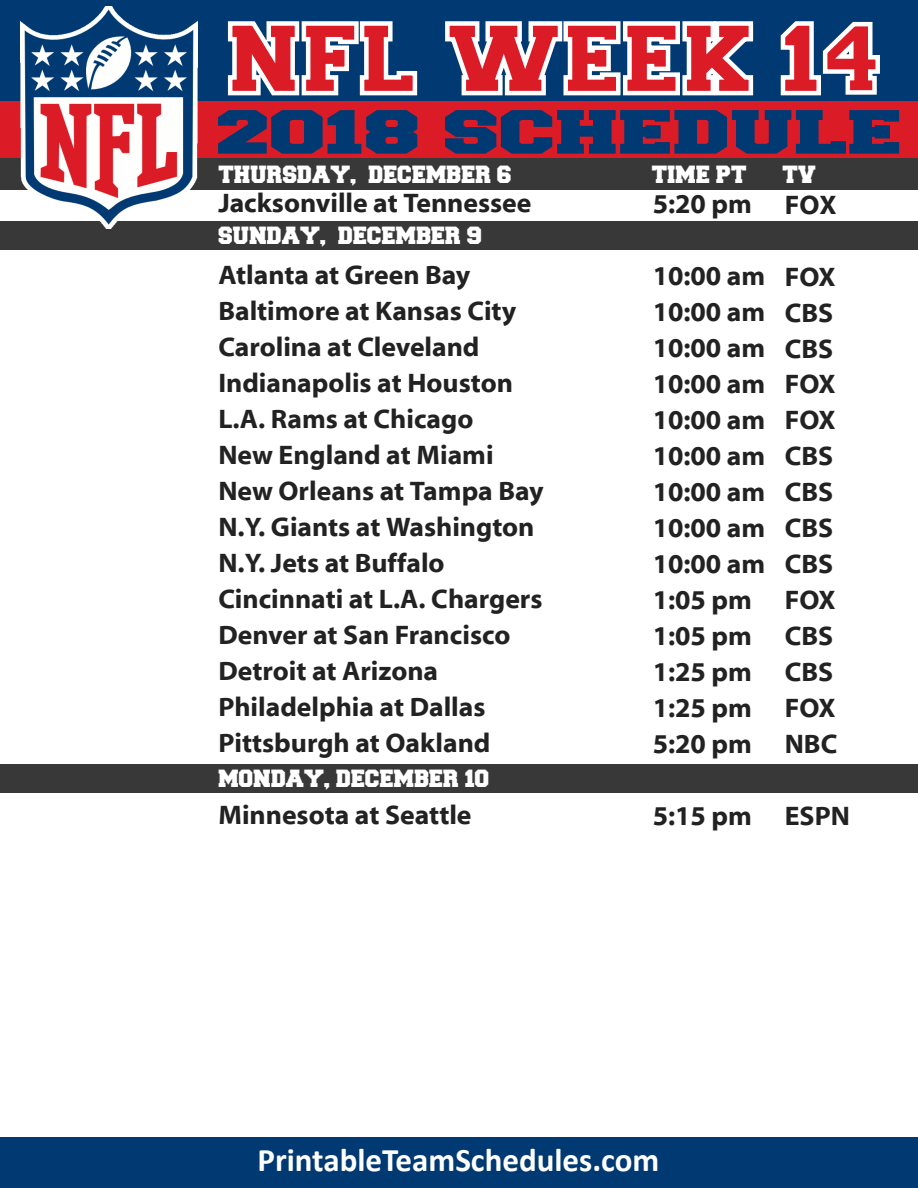
<style>
.page{position:relative;width:918px;height:1188px;background:#fff}
.page>*{position:absolute;margin:0;border:0;box-sizing:border-box;transform-origin:0 0}
.t1{font:83.55px "Freshman";letter-spacing:.025em;color:#db1b26}
.t2{font:52.2px "Freshman";color:#013a73;scale:1.55 1}
.t3{font:700 33px "Calibri";color:#fff}
.t4{font:700 27px/36px "Myriad Web Pro";color:#222}
.t5{font:21px "Freshman";color:#fff}
</style>
<div class="page">
<div style="left:0;top:1138px;width:918px;height:50px;background:#013a73"></div>
<div style="left:0;top:0;width:918px;height:104px;background:#013a73"></div>
<div style="left:0;top:102px;width:918px;height:58px;background:#db1b26"></div>
<svg style="left:227px;top:21px;width:191px;height:75px"></svg>
<svg style="left:445px;top:21px;width:309px;height:75px"></svg>
<svg style="left:780px;top:21px;width:100px;height:75px"></svg>
<div style="left:0;top:159px;width:918px;height:31px;background:#383838"></div>
<div style="left:0;top:222px;width:918px;height:28px;background:#383838"></div>
<img style="left:21px;top:6px;width:176px;height:222px">
<div style="left:0;top:765px;width:918px;height:28px;background:#383838"></div>
<h1 class="t1" style="left:230px;top:22px;width:653px">NFL WEEK 14</h1>
<h2 class="t2" style="left:218px;top:109px;width:444px">2018 SCHEDULE</h2>
<p class="t5" style="left:369px;top:165px;width:146px">NOVEMBER 1</p>
<p class="t4" style="left:785px;top:187px;width:53px">FOX</p>
<p class="t5" style="left:219px;top:165px;width:295px">THURSDAY, DECEMBER 6</p>
<p class="t5" style="left:652px;top:165px;width:96px">TIME PT</p>
<p class="t5" style="left:783px;top:165px;width:35px">TV</p>
<p class="t4" style="left:218px;top:186px;width:314px">Jacksonville at Tennessee</p>
<p class="t4" style="left:653px;top:186px;width:101px">5:20 pm</p>
<p class="t5" style="left:219px;top:227px;width:265px">SUNDAY, DECEMBER 9</p>
<p class="t4" style="left:218px;top:258px;width:327px">Atlanta at Green Bay<br>Baltimore at Kansas City<br>Carolina at Cleveland<br>Indianapolis at Houston<br>L.A. Rams at Chicago<br>New England at Miami<br>New Orleans at Tampa Bay<br>N.Y. Giants at Washington<br>N.Y. Jets at Buffalo<br>Cincinnati at L.A. Chargers<br>Denver at San Francisco<br>Detroit at Arizona<br>Philadelphia at Dallas<br>Pittsburgh at Oakland</p>
<p class="t5" style="left:219px;top:770px;width:272px">MONDAY, DECEMBER 10</p>
<p class="t4" style="left:218px;top:798px;width:255px">Minnesota at Seattle</p>
<p class="t4" style="left:653px;top:258px;width:114px">10:00 am<br>10:00 am<br>10:00 am<br>10:00 am<br>10:00 am<br>10:00 am<br>10:00 am<br>10:00 am<br>10:00 am<br>1:05 pm<br>1:05 pm<br>1:25 pm<br>1:25 pm<br>5:20 pm</p>
<p class="t4" style="left:653px;top:798px;width:101px">5:15 pm</p>
<p class="t4" style="left:785px;top:259px;width:54px">FOX<br>CBS<br>CBS<br>FOX<br>FOX<br>CBS<br>CBS<br>CBS<br>CBS<br>FOX<br>CBS<br>CBS<br>FOX<br>NBC</p>
<p class="t4" style="left:785px;top:799px;width:67px">ESPN</p>
<p class="t3" style="left:257px;top:1139px;width:403px">PrintableTeamSchedules.com</p>
</div>
